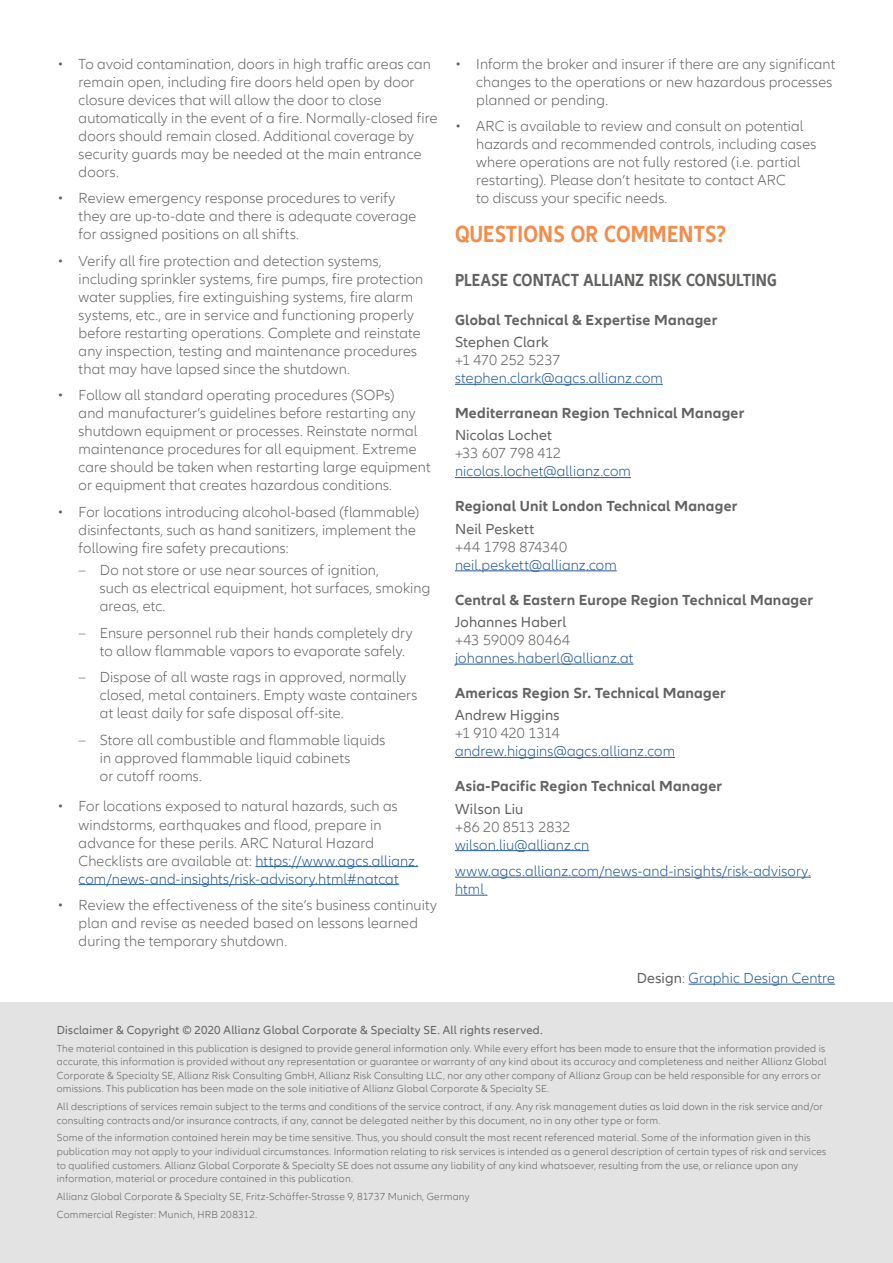
<style>
.page{position:relative;width:893px;height:1263px;background:#fff}
.page>*{position:absolute;margin:0;border:0;box-sizing:border-box;transform-origin:0 0}
.t1{font:700 condensed 24px "Allianz Neo";letter-spacing:.01em;color:#f28d4c}
.t2{font:700 condensed 18px "Allianz Neo";letter-spacing:.005em;color:#636362}
.t3{font:300 15px/18px "Allianz Neo";letter-spacing:.01em;color:#636362}
.t4{font:300 15px/26.5px "Allianz Neo";letter-spacing:.01em;color:#245a9c}
.t5{font:700 15px "Allianz Neo";letter-spacing:.015em;color:#636362}
.t6{font:15px "Allianz Neo";letter-spacing:.015em;color:#636362}
.t7{font:12px "Allianz Neo";letter-spacing:.02em;color:#636362}
.t8{font:300 10.5px/13.5px "Allianz Neo";letter-spacing:.02em;color:#636362}
.s1{color:#245a9c}
.s2{font-weight:400;color:#636362}
.s3{color:#636362}
</style>
<div class="page">
<hr style="left:256px;top:866px;width:162px;height:1px;background:#245a9c">
<hr style="left:79px;top:884px;width:320px;height:1px;background:#245a9c">
<hr style="left:455px;top:384px;width:208px;height:1px;background:#245a9c">
<hr style="left:455px;top:477px;width:176px;height:1px;background:#245a9c">
<hr style="left:455px;top:570px;width:162px;height:1px;background:#245a9c">
<hr style="left:455px;top:664px;width:178px;height:1px;background:#245a9c">
<hr style="left:455px;top:757px;width:220px;height:1px;background:#245a9c">
<hr style="left:455px;top:850px;width:134px;height:1px;background:#245a9c">
<hr style="left:455px;top:877px;width:356px;height:1px;background:#245a9c">
<hr style="left:455px;top:895px;width:32px;height:1px;background:#245a9c">
<hr style="left:689px;top:984px;width:146px;height:1px;background:#245a9c">
<div style="left:0;top:1002px;width:893px;height:261px;background:#e3e3e3"></div>
<p class="t3" style="left:79px;top:55px;width:360px;text-indent:-21px">• To avoid contamination, doors in high traffic areas can remain open, including fire doors held open by door closure devices that will allow the door to close automatically in the event of a fire. Normally-closed fire doors should remain closed. Additional coverage by security guards may be needed at the main entrance doors.</p>
<p class="t3" style="left:79px;top:190px;width:339px;text-indent:-21px">• Review emergency response procedures to verify they are up-to-date and there is adequate coverage for assigned positions on all shifts.</p>
<p class="t3" style="left:79px;top:252px;width:346px;text-indent:-21px">• Verify all fire protection and detection systems, including sprinkler systems, fire pumps, fire protection water supplies, fire extinguishing systems, fire alarm systems, etc., are in service and functioning properly before restarting operations. Complete and reinstate any inspection, testing and maintenance procedures that may have lapsed since the shutdown.</p>
<p class="t3" style="left:79px;top:387px;width:353px;text-indent:-21px">• Follow all standard operating procedures (SOPs)<br>and manufacturer’s guidelines before restarting any shutdown equipment or processes. Reinstate normal maintenance procedures for all equipment. Extreme care should be taken when restarting large equipment or equipment that creates hazardous conditions.</p>
<p class="t3" style="left:79px;top:503px;width:342px;text-indent:-21px">• For locations introducing alcohol-based (flammable) disinfectants, such as hand sanitizers, implement the following fire safety precautions:</p>
<p class="t3" style="left:100px;top:562px;width:332px;text-indent:-21px">– Do not store or use near sources of ignition,<br>such as electrical equipment, hot surfaces, smoking areas, etc.</p>
<p class="t3" style="left:100px;top:624px;width:314px;text-indent:-21px">– Ensure personnel rub their hands completely dry to allow flammable vapors to evaporate safely.</p>
<p class="t3" style="left:100px;top:669px;width:319px;text-indent:-21px">– Dispose of all waste rags in approved, normally closed, metal containers. Empty waste containers at least daily for safe disposal off-site.</p>
<p class="t3" style="left:100px;top:731px;width:287px;text-indent:-21px">– Store all combustible and flammable liquids in approved flammable liquid cabinets<br>or cutoff rooms.</p>
<p class="t3" style="left:79px;top:798px;width:341px;text-indent:-21px">• For locations exposed to natural hazards, such as windstorms, earthquakes and flood, prepare in advance for these perils. ARC Natural Hazard Checklists are available at: <span class="s1">https://www.agcs.allianz. com/news-and-insights/risk-advisory.html#natcat</span></p>
<p class="t3" style="left:79px;top:896px;width:360px;text-indent:-21px">• Review the effectiveness of the site’s business continuity plan and revise as needed based on lessons learned during the temporary shutdown.</p>
<p class="t3" style="left:476px;top:55px;width:361px;text-indent:-21px">• Inform the broker and insurer if there are any significant changes to the operations or new hazardous processes planned or pending.</p>
<p class="t3" style="left:476px;top:118px;width:342px;text-indent:-21px">• ARC is available to review and consult on potential hazards and recommended controls, including cases where operations are not fully restored (i.e. partial restarting). Please don’t hesitate to contact ARC<br>to discuss your specific needs.</p>
<h1 class="t1" style="left:455px;top:220px;width:273px">QUESTIONS OR COMMENTS?</h1>
<p class="t2" style="left:455px;top:269px;width:323px">PLEASE CONTACT ALLIANZ RISK CONSULTING</p>
<p class="t5" style="left:455px;top:311px;width:264px">Global Technical &amp; Expertise Manager</p>
<p class="t6" style="left:455px;top:334px;width:95px">Stephen Clark</p>
<p class="t3" style="left:455px;top:352px;width:107px">+1 470 252 5237</p>
<p class="t4" style="left:455px;top:365px;width:209px">stephen.clark@agcs.allianz.com</p>
<p class="t5" style="left:455px;top:404px;width:291px">Mediterranean Region Technical Manager</p>
<p class="t6" style="left:455px;top:427px;width:99px">Nicolas Lochet</p>
<p class="t3" style="left:455px;top:445px;width:108px">+33 607 798 412</p>
<p class="t4" style="left:455px;top:459px;width:177px">nicolas.lochet@allianz.com</p>
<p class="t5" style="left:455px;top:498px;width:284px">Regional Unit London Technical Manager</p>
<p class="t6" style="left:455px;top:520px;width:81px">Neil Peskett</p>
<p class="t3" style="left:455px;top:538px;width:114px">+44 1798 874340</p>
<p class="t4" style="left:455px;top:552px;width:163px">neil.peskett@allianz.com</p>
<p class="t5" style="left:455px;top:591px;width:360px">Central &amp; Eastern Europe Region Technical Manager</p>
<p class="t6" style="left:455px;top:613px;width:113px">Johannes Haberl</p>
<p class="t3" style="left:455px;top:631px;width:117px">+43 59009 80464</p>
<p class="t4" style="left:455px;top:645px;width:180px">johannes.haberl@allianz.at</p>
<p class="t5" style="left:455px;top:684px;width:272px">Americas Region Sr. Technical Manager</p>
<p class="t6" style="left:455px;top:707px;width:106px">Andrew Higgins</p>
<p class="t3" style="left:455px;top:725px;width:106px">+1 910 420 1314</p>
<p class="t4" style="left:455px;top:738px;width:222px">andrew.higgins@agcs.allianz.com</p>
<p class="t5" style="left:455px;top:777px;width:269px">Asia-Pacific Region Technical Manager</p>
<p class="t6" style="left:455px;top:800px;width:70px">Wilson Liu</p>
<p class="t3" style="left:455px;top:818px;width:117px">+86 20 8513 2832</p>
<p class="t4" style="left:455px;top:832px;width:357px">wilson.liu@allianz.cn www.agcs.allianz.com/news-and-insights/risk-advisory.</p>
<p class="t4" style="left:455px;top:876px;width:30px">html</p>
<p class="t4" style="left:637px;top:965px;width:200px"><span class="s2">Design</span><span class="s3">:</span> Graphic Design Centre</p>
<p class="t7" style="left:57px;top:1023px;width:487px">Disclaimer &amp; Copyright © 2020 Allianz Global Corporate &amp; Specialty SE. All rights reserved.</p>
<p class="t8" style="left:57px;top:1042px;width:771px">The material contained in this publication is designed to provide general information only. While every effort has been made to ensure that the information provided is accurate, this information is provided without any representation or guarantee or warranty of any kind about its accuracy and completeness and neither Allianz Global Corporate &amp; Specialty SE, Allianz Risk Consulting GmbH, Allianz Risk Consulting LLC, nor any other company of Allianz Group can be held responsible for any errors or omissions. This publication has been made on the sole initiative of Allianz Global Corporate &amp; Specialty SE.</p>
<p class="t8" style="left:57px;top:1100px;width:768px">All descriptions of services remain subject to the terms and conditions of the service contract, if any. Any risk management duties as laid down in the risk service and/or consulting contracts and/or insurance contracts, if any, cannot be delegated neither by this document, no in any other type or form.</p>
<p class="t8" style="left:57px;top:1131px;width:771px">Some of the information contained herein may be time sensitive. Thus, you should consult the most recent referenced material. Some of the information given in this publication may not apply to your individual circumstances. Information relating to risk services is intended as a general description of certain types of risk and services to qualified customers. Allianz Global Corporate &amp; Specialty SE does not assume any liability of any kind whatsoever, resulting from the use, or reliance upon any information, material or procedure contained in this publication.</p>
<p class="t8" style="left:57px;top:1188px;width:414px;line-height:17.7px">Allianz Global Corporate &amp; Specialty SE, Fritz-Schäffer-Strasse 9, 81737 Munich, Germany<br>Commercial Register: Munich, HRB 208312.</p>
</div>
